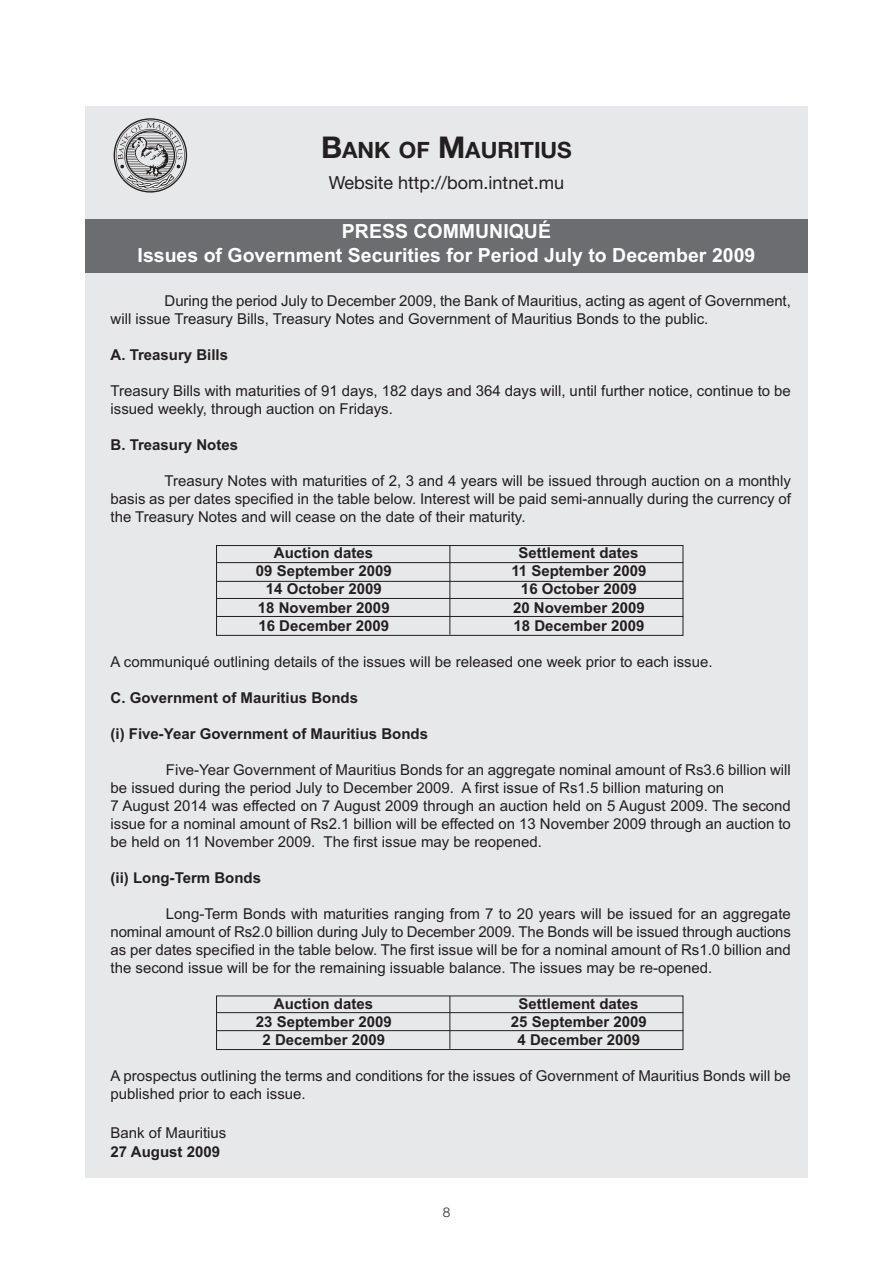
<style>
.page{position:relative;width:893px;height:1263px;background:#fff}
.page>*{position:absolute;margin:0;border:0;box-sizing:border-box;transform-origin:0 0}
.t1{font:700 22.5px "Helvetica Neue";color:#231f20}
.t2{font:700 19.5px/24px "Arial";color:#fff;text-align:center}
.t3{font:18px "Helvetica Neue";color:#231f20}
.t4{font:15px/18px "Arial";color:#231f20}
.t5{font:700 15px "Arial";color:#231f20}
.t6{font:300 13.5px "Helvetica Neue";color:#231f20}
.s1{font-size:30px}
</style>
<div class="page">
<div style="left:85px;top:106px;width:723px;height:1072px;background:#e7e8e9"></div>
<svg style="left:114px;top:118px;width:73px;height:75px"></svg>
<div style="left:85px;top:219px;width:723px;height:54px;background:#6c6d70"></div>
<div style="left:216px;top:545px;width:467px;height:91px;border:1px solid #231f20"></div>
<hr style="left:217px;top:616px;width:466px;height:1px;background:#231f20">
<hr style="left:217px;top:598px;width:466px;height:1px;background:#231f20">
<hr style="left:217px;top:581px;width:466px;height:1px;background:#231f20">
<hr style="left:217px;top:562px;width:466px;height:1px;background:#231f20">
<hr style="left:449px;top:545px;width:1px;height:90px;background:#231f20">
<div style="left:216px;top:995px;width:467px;height:55px;border:1px solid #231f20"></div>
<hr style="left:217px;top:1030px;width:466px;height:1px;background:#231f20">
<hr style="left:217px;top:1012px;width:466px;height:1px;background:#231f20">
<hr style="left:449px;top:996px;width:1px;height:53px;background:#231f20">
<h1 class="t1" style="left:321px;top:136px;width:252px"><span class="s1">B</span>ANK OF <span class="s1">M</span>AURITIUS</h1>
<p class="t3" style="left:329px;top:172px;width:237px">Website http://bom.intnet.mu</p>
<h2 class="t2" style="left:138px;top:220px;width:619px">PRESS COMMUNIQUÉ<br>Issues of Government Securities for Period July to December 2009</h2>
<p class="t4" style="left:111px;top:292px;width:682px;text-indent:54px">During the period July to December 2009, the Bank of Mauritius, acting as agent of Government, will issue Treasury Bills, Treasury Notes and Government of Mauritius Bonds to the public.</p>
<p class="t5" style="left:111px;top:346px;width:119px">A. Treasury Bills</p>
<p class="t4" style="left:111px;top:382px;width:682px">Treasury Bills with maturities of 91 days, 182 days and 364 days will, until further notice, continue to be issued weekly, through auction on Fridays.</p>
<p class="t5" style="left:111px;top:436px;width:129px">B. Treasury Notes</p>
<p class="t4" style="left:111px;top:472px;width:682px;text-align:justify;text-indent:54px">Treasury Notes with maturities of 2, 3 and 4 years will be issued through auction on a monthly basis as per dates specified in the table below. Interest will be paid semi-annually during the currency of the Treasury Notes and will cease on the date of their maturity.</p>
<p class="t5" style="left:274px;top:544px;width:101px">Auction dates</p>
<p class="t5" style="left:519px;top:544px;width:122px">Settlement dates</p>
<p class="t5" style="left:256px;top:562px;width:137px">09 September 2009</p>
<p class="t5" style="left:511px;top:562px;width:137px">11 September 2009</p>
<p class="t5" style="left:266px;top:580px;width:117px">14 October 2009</p>
<p class="t5" style="left:521px;top:580px;width:117px">16 October 2009</p>
<p class="t5" style="left:258px;top:598px;width:133px">18 November 2009</p>
<p class="t5" style="left:513px;top:598px;width:133px">20 November 2009</p>
<p class="t5" style="left:258px;top:616px;width:132px">16 December 2009</p>
<p class="t5" style="left:513px;top:616px;width:132px">18 December 2009</p>
<p class="t4" style="left:111px;top:652px;width:604px">A communiqué outlining details of the issues will be released one week prior to each issue.</p>
<p class="t5" style="left:111px;top:688px;width:249px">C. Government of Mauritius Bonds</p>
<p class="t5" style="left:111px;top:724px;width:319px">(i) Five-Year Government of Mauritius Bonds</p>
<p class="t4" style="left:111px;top:760px;width:682px;text-indent:55px">Five-Year Government of Mauritius Bonds for an aggregate nominal amount of Rs3.6 billion will be issued during the period July to December 2009. A first issue of Rs1.5 billion maturing on<br>7 August 2014 was effected on 7 August 2009 through an auction held on 5 August 2009. The second issue for a nominal amount of Rs2.1 billion will be effected on 13 November 2009 through an auction to be held on 11 November 2009. The first issue may be reopened.</p>
<p class="t5" style="left:111px;top:868px;width:152px">(ii) Long-Term Bonds</p>
<p class="t4" style="left:111px;top:904px;width:682px;text-align:justify;text-indent:55px">Long-Term Bonds with maturities ranging from 7 to 20 years will be issued for an aggregate nominal amount of Rs2.0 billion during July to December 2009. The Bonds will be issued through auctions as per dates specified in the table below. The first issue will be for a nominal amount of Rs1.0 billion and the second issue will be for the remaining issuable balance. The issues may be re-opened.</p>
<p class="t5" style="left:274px;top:994px;width:101px">Auction dates</p>
<p class="t5" style="left:519px;top:994px;width:122px">Settlement dates</p>
<p class="t5" style="left:256px;top:1012px;width:137px">23 September 2009</p>
<p class="t5" style="left:511px;top:1012px;width:137px">25 September 2009</p>
<p class="t5" style="left:262px;top:1030px;width:124px">2 December 2009</p>
<p class="t5" style="left:518px;top:1030px;width:124px">4 December 2009</p>
<p class="t4" style="left:111px;top:1066px;width:682px">A prospectus outlining the terms and conditions for the issues of Government of Mauritius Bonds will be published prior to each issue.</p>
<p class="t4" style="left:111px;top:1123px;width:117px">Bank of Mauritius</p>
<p class="t5" style="left:111px;top:1143px;width:111px">27 August 2009</p>
<p class="t6" style="left:443px;top:1204px;width:9px">8</p>
</div>
